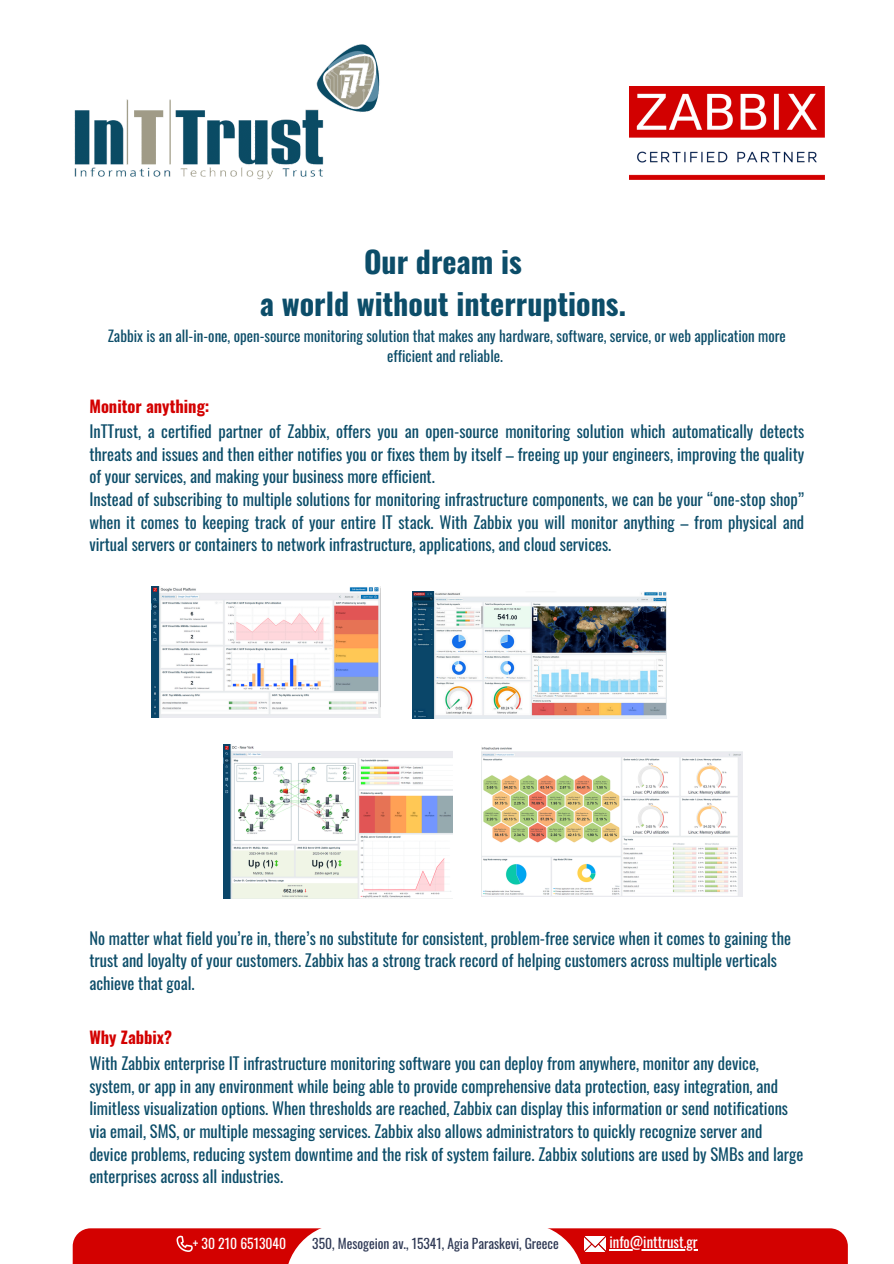
<style>
.page{position:relative;width:894px;height:1264px;background:#fff}
.page>*{position:absolute;margin:0;border:0;box-sizing:border-box;transform-origin:0 0}
.t1{font:700 30px/41.7px "Oswald";color:#0c4d69;text-align:center}
.t2{font:16.5px/22.5px "Oswald";color:#0c4d69}
.t3{font:700 16.5px "Oswald";color:#d30100}
.t4{font:15px/20.2px "Oswald";color:#0c4d69;text-align:center}
.t5{font:14.85px "Oswald";color:#fff}
.t6{font:13.65px "Oswald";color:#fff}
.t7{font:13.5px "Oswald";color:#303a56}
</style>
<div class="page">
<img style="left:74px;top:44px;width:306px;height:136px">
<div style="left:73px;top:1228px;width:774px;height:35px;background:#d30100"></div>
<hr style="left:609px;top:1249px;width:88px;height:1px;background:#fff">
<svg style="left:176px;top:1235px;width:16px;height:16px"></svg>
<img style="left:584px;top:1236px;width:21px;height:15px">
<img style="left:629px;top:86px;width:195px;height:94px">
<img style="left:224px;top:744px;width:228px;height:154px">
<img style="left:482px;top:747px;width:259px;height:149px">
<img style="left:413px;top:591px;width:253px;height:127px">
<img style="left:151px;top:586px;width:229px;height:131px">
<div style="left:285px;top:1222px;width:299px;height:41px;background:#fff"></div>
<p class="t1" style="left:260px;top:240px;width:367px">Our dream is<br>a world without interruptions.</p>
<p class="t4" style="left:108px;top:325px;width:679px">Zabbix is an all-in-one, open-source monitoring solution that makes any hardware, software, service, or web application more efficient and reliable.</p>
<h3 class="t3" style="left:89px;top:393px;width:122px">Monitor anything:</h3>
<p class="t2" style="left:89px;top:420px;width:716px">InTTrust, a certified partner of Zabbix, offers you an open-source monitoring solution which automatically detects threats and issues and then either notifies you or fixes them by itself – freeing up your engineers, improving the quality of your services, and making your business more efficient.<br>Instead of subscribing to multiple solutions for monitoring infrastructure components, we can be your “one-stop shop” when it comes to keeping track of your entire IT stack. With Zabbix you will monitor anything – from physical and virtual servers or containers to network infrastructure, applications, and cloud services.</p>
<p class="t2" style="left:89px;top:925px;width:703px">No matter what field you’re in, there’s no substitute for consistent, problem-free service when it comes to gaining the trust and loyalty of your customers. Zabbix has a strong track record of helping customers across multiple verticals achieve that goal.</p>
<p class="t3" style="left:89px;top:1023px;width:84px">Why Zabbix?</p>
<p class="t2" style="left:89px;top:1051px;width:715px">With Zabbix enterprise IT infrastructure monitoring software you can deploy from anywhere, monitor any device, system, or app in any environment while being able to provide comprehensive data protection, easy integration, and limitless visualization options. When thresholds are reached, Zabbix can display this information or send notifications via email, SMS, or multiple messaging services. Zabbix also allows administrators to quickly recognize server and device problems, reducing system downtime and the risk of system failure. Zabbix solutions are used by SMBs and large enterprises across all industries.</p>
<h2 class="t6" style="left:193px;top:1232px;width:95px">+ 30 210 6513040</h2>
<h3 class="t7" style="left:312px;top:1233px;width:248px">350, Mesogeion av., 15341, Agia Paraskevi, Greece</h3>
<p class="t5" style="left:609px;top:1230px;width:90px">info@inttrust.gr</p>
</div>
